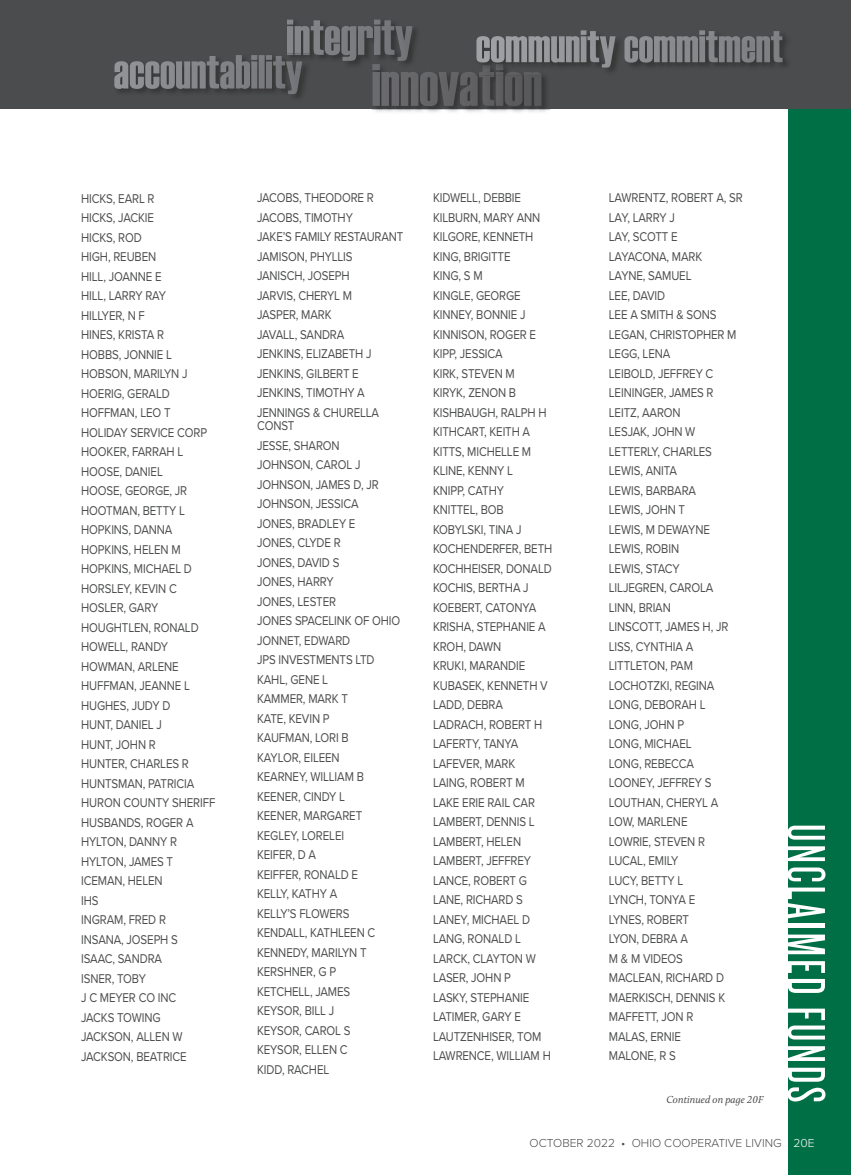
<style>
.page{position:relative;width:851px;height:1175px;background:#fff}
.page>*{position:absolute;margin:0;border:0;box-sizing:border-box;transform-origin:0 0}
.t1{font:55.5px "Knockout HTF27 Junior Bantamwt";letter-spacing:.05em;color:#fff}
.t2{font:13.2px/19.5px "Proxima Nova";letter-spacing:-.01em;color:#4b4c4d;scale:.87 1}
.t3{font:300 12px "Proxima Nova";color:#4b4c4d}
.t4{font:italic 10.5px "Calluna";color:#4b4c4d}
.s1{color:#fff}
</style>
<div class="page">
<div style="left:788px;top:86px;width:63px;height:1089px;background:#016f45"></div>
<div style="left:0;top:0;width:851px;height:109px;background:#4b4c4d"></div>
<img style="left:114px;top:55px;width:188px;height:39px">
<img style="left:286px;top:55px;width:16px;height:14px">
<img style="left:287px;top:19px;width:126px;height:42px">
<img style="left:287px;top:54px;width:24px;height:7px">
<img style="left:287px;top:55px;width:15px;height:6px">
<img style="left:372px;top:69px;width:170px;height:37px">
<img style="left:372px;top:64px;width:39px;height:5px">
<img style="left:476px;top:68px;width:66px;height:8px">
<img style="left:476px;top:30px;width:307px;height:38px">
<img style="left:476px;top:63px;width:74px;height:5px">
<img style="left:476px;top:64px;width:66px;height:4px">
<p class="t2" style="left:81px;top:188px;width:156px">HICKS, EARL R<br>HICKS, JACKIE<br>HICKS, ROD<br>HIGH, REUBEN<br>HILL, JOANNE E<br>HILL, LARRY RAY<br>HILLYER, N F<br>HINES, KRISTA R<br>HOBBS, JONNIE L<br>HOBSON, MARILYN J<br>HOERIG, GERALD<br>HOFFMAN, LEO T<br>HOLIDAY SERVICE CORP<br>HOOKER, FARRAH L<br>HOOSE, DANIEL<br>HOOSE, GEORGE, JR<br>HOOTMAN, BETTY L<br>HOPKINS, DANNA<br>HOPKINS, HELEN M<br>HOPKINS, MICHAEL D<br>HORSLEY, KEVIN C<br>HOSLER, GARY<br>HOUGHTLEN, RONALD<br>HOWELL, RANDY<br>HOWMAN, ARLENE<br>HUFFMAN, JEANNE L<br>HUGHES, JUDY D<br>HUNT, DANIEL J<br>HUNT, JOHN R<br>HUNTER, CHARLES R<br>HUNTSMAN, PATRICIA<br>HURON COUNTY SHERIFF<br>HUSBANDS, ROGER A<br>HYLTON, DANNY R<br>HYLTON, JAMES T<br>ICEMAN, HELEN<br>IHS<br>INGRAM, FRED R<br>INSANA, JOSEPH S<br>ISAAC, SANDRA<br>ISNER, TOBY<br>J C MEYER CO INC<br>JACKS TOWING<br>JACKSON, ALLEN W<br>JACKSON, BEATRICE</p>
<p class="t2" style="left:257px;top:188px;width:170px">JACOBS, THEODORE R<br>JACOBS, TIMOTHY<br>JAKE’S FAMILY RESTAURANT<br>JAMISON, PHYLLIS<br>JANISCH, JOSEPH<br>JARVIS, CHERYL M<br>JASPER, MARK<br>JAVALL, SANDRA<br>JENKINS, ELIZABETH J<br>JENKINS, GILBERT E<br>JENKINS, TIMOTHY A<br>JENNINGS &amp; CHURELLA</p>
<p class="t2" style="left:257px;top:416px;width:166px">CONST<br>JESSE, SHARON<br>JOHNSON, CAROL J<br>JOHNSON, JAMES D, JR<br>JOHNSON, JESSICA<br>JONES, BRADLEY E<br>JONES, CLYDE R<br>JONES, DAVID S<br>JONES, HARRY<br>JONES, LESTER<br>JONES SPACELINK OF OHIO<br>JONNET, EDWARD<br>JPS INVESTMENTS LTD<br>KAHL, GENE L<br>KAMMER, MARK T<br>KATE, KEVIN P<br>KAUFMAN, LORI B<br>KAYLOR, EILEEN<br>KEARNEY, WILLIAM B<br>KEENER, CINDY L<br>KEENER, MARGARET<br>KEGLEY, LORELEI<br>KEIFER, D A<br>KEIFFER, RONALD E<br>KELLY, KATHY A<br>KELLY’S FLOWERS<br>KENDALL, KATHLEEN C<br>KENNEDY, MARILYN T<br>KERSHNER, G P<br>KETCHELL, JAMES<br>KEYSOR, BILL J<br>KEYSOR, CAROL S<br>KEYSOR, ELLEN C<br>KIDD, RACHEL</p>
<p class="t2" style="left:433px;top:188px;width:139px">KIDWELL, DEBBIE<br>KILBURN, MARY ANN<br>KILGORE, KENNETH<br>KING, BRIGITTE<br>KING, S M<br>KINGLE, GEORGE<br>KINNEY, BONNIE J<br>KINNISON, ROGER E<br>KIPP, JESSICA<br>KIRK, STEVEN M<br>KIRYK, ZENON B<br>KISHBAUGH, RALPH H<br>KITHCART, KEITH A<br>KITTS, MICHELLE M<br>KLINE, KENNY L<br>KNIPP, CATHY<br>KNITTEL, BOB<br>KOBYLSKI, TINA J<br>KOCHENDERFER, BETH<br>KOCHHEISER, DONALD<br>KOCHIS, BERTHA J<br>KOEBERT, CATONYA<br>KRISHA, STEPHANIE A<br>KROH, DAWN<br>KRUKI, MARANDIE<br>KUBASEK, KENNETH V<br>LADD, DEBRA<br>LADRACH, ROBERT H<br>LAFERTY, TANYA<br>LAFEVER, MARK<br>LAING, ROBERT M<br>LAKE ERIE RAIL CAR<br>LAMBERT, DENNIS L<br>LAMBERT, HELEN<br>LAMBERT, JEFFREY<br>LANCE, ROBERT G<br>LANE, RICHARD S<br>LANEY, MICHAEL D<br>LANG, RONALD L<br>LARCK, CLAYTON W<br>LASER, JOHN P<br>LASKY, STEPHANIE<br>LATIMER, GARY E<br>LAUTZENHISER, TOM<br>LAWRENCE, WILLIAM H</p>
<p class="t2" style="left:609px;top:187px;width:155px">LAWRENTZ, ROBERT A, SR<br>LAY, LARRY J<br>LAY, SCOTT E<br>LAYACONA, MARK<br>LAYNE, SAMUEL<br>LEE, DAVID<br>LEE A SMITH &amp; SONS<br>LEGAN, CHRISTOPHER M<br>LEGG, LENA<br>LEIBOLD, JEFFREY C<br>LEININGER, JAMES R<br>LEITZ, AARON<br>LESJAK, JOHN W<br>LETTERLY, CHARLES<br>LEWIS, ANITA<br>LEWIS, BARBARA<br>LEWIS, JOHN T<br>LEWIS, M DEWAYNE<br>LEWIS, ROBIN<br>LEWIS, STACY<br>LILJEGREN, CAROLA<br>LINN, BRIAN<br>LINSCOTT, JAMES H, JR<br>LISS, CYNTHIA A<br>LITTLETON, PAM<br>LOCHOTZKI, REGINA<br>LONG, DEBORAH L<br>LONG, JOHN P<br>LONG, MICHAEL<br>LONG, REBECCA<br>LOONEY, JEFFREY S<br>LOUTHAN, CHERYL A<br>LOW, MARLENE<br>LOWRIE, STEVEN R<br>LUCAL, EMILY<br>LUCY, BETTY L<br>LYNCH, TONYA E<br>LYNES, ROBERT<br>LYON, DEBRA A<br>M &amp; M VIDEOS<br>MACLEAN, RICHARD D<br>MAERKISCH, DENNIS K<br>MAFFETT, JON R<br>MALAS, ERNIE<br>MALONE, R S</p>
<p class="t4" style="left:666px;top:1093px;width:99px">Continued on page 20F</p>
<h1 class="t1" style="left:833px;top:824px;width:280px;rotate:90deg">UNCLAIMED FUNDS</h1>
<p class="t3" style="left:529px;top:1134px;width:287px">OCTOBER 2022 • OHIO COOPERATIVE LIVING <span class="s1">20E</span></p>
</div>
